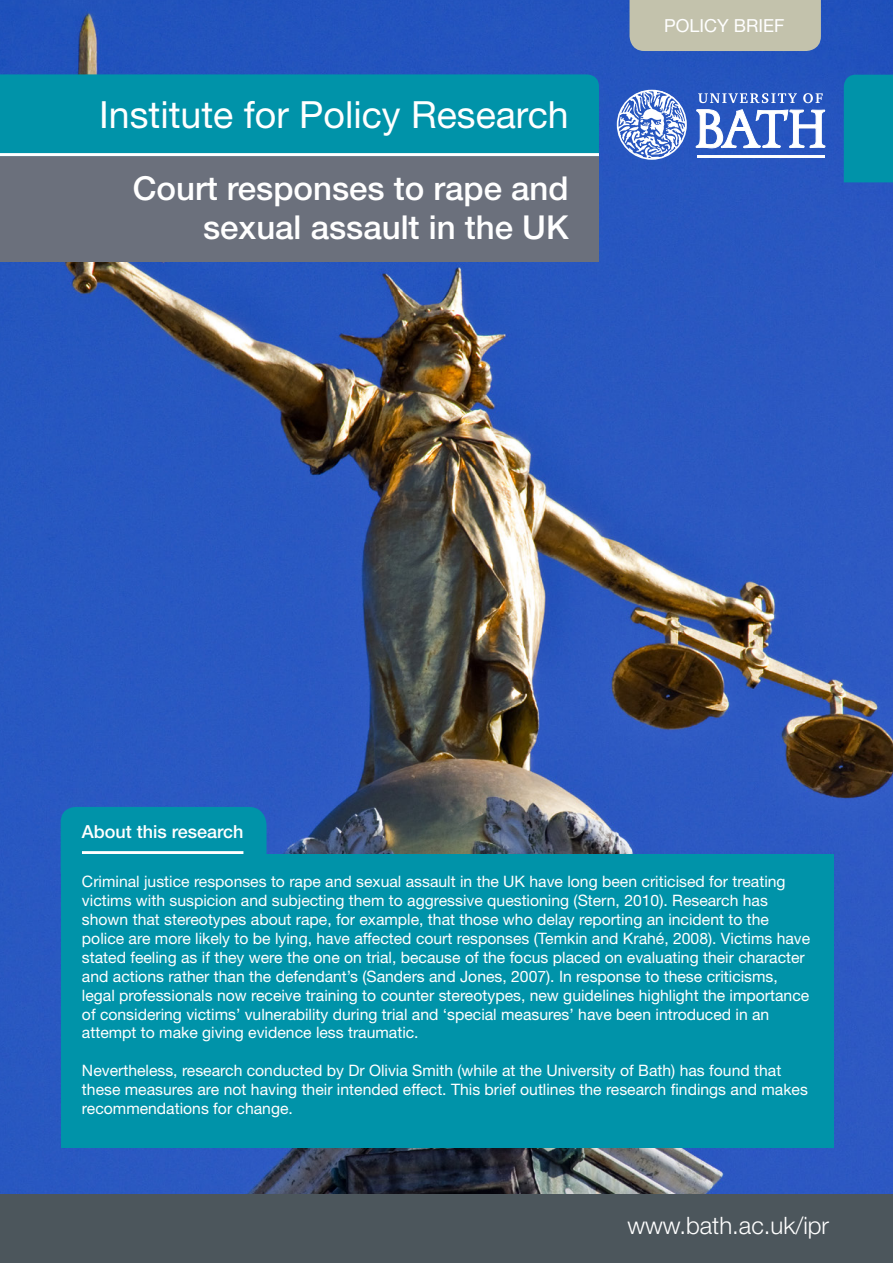
<style>
.page{position:relative;width:893px;height:1263px;background:#fff}
.page>*{position:absolute;margin:0;border:0;box-sizing:border-box;transform-origin:0 0}
.t1{font:37.5px "Helvetica Neue LT Std";color:#fff}
.t2{font:500 33px "Helvetica Neue LT Std";color:#fff}
.t3{font:300 24px "Helvetica Neue LT Std";color:#fff}
.t4{font:500 18px "Helvetica Neue LT Std";color:#fff}
.t5{font:18px "Helvetica Neue LT Std";color:#fff}
.t6{font:15.75px/18.9px "Helvetica Neue LT Std";color:#fff}
</style>
<div class="page">
<img style="left:0;top:0;width:893px;height:1195px">
<div style="left:61px;top:807px;width:206px;height:48px;background:#0093a9"></div>
<div style="left:0;top:155px;width:599px;height:107px;background:#6b707c"></div>
<div style="left:0;top:1195px;width:893px;height:68px;background:#4c565c"></div>
<div style="left:844px;top:75px;width:49px;height:107px;background:#0093a9"></div>
<div style="left:0;top:74px;width:599px;height:79px;background:#0093a9"></div>
<hr style="left:0;top:153px;width:599px;height:3px;background:#fff">
<div style="left:630px;top:0;width:191px;height:51px;background:#c3c2ac"></div>
<hr style="left:82px;top:851px;width:161px;height:3px;background:#fff">
<div style="left:61px;top:855px;width:772px;height:293px;background:#0093a9"></div>
<svg style="left:696px;top:109px;width:129px;height:39px"></svg>
<svg style="left:698px;top:93px;width:99px;height:10px"></svg>
<svg style="left:803px;top:93px;width:20px;height:10px"></svg>
<hr style="left:697px;top:155px;width:127px;height:3px;background:#fff">
<svg style="left:617px;top:90px;width:70px;height:70px"></svg>
<p class="t1" style="left:99px;top:92px;width:471px">Institute for Policy Research</p>
<p class="t2" style="left:133px;top:168px;width:437px">Court responses to rape and</p>
<p class="t2" style="left:203px;top:208px;width:367px">sexual assault in the UK</p>
<p class="t5" style="left:664px;top:15px;width:122px">POLICY BRIEF</p>
<p class="t4" style="left:82px;top:821px;width:163px">About this research</p>
<p class="t6" style="left:82px;top:872px;width:730px">Criminal justice responses to rape and sexual assault in the UK have long been criticised for treating victims with suspicion and subjecting them to aggressive questioning (Stern, 2010). Research has shown that stereotypes about rape, for example, that those who delay reporting an incident to the police are more likely to be lying, have affected court responses (Temkin and Krahé, 2008). Victims have stated feeling as if they were the one on trial, because of the focus placed on evaluating their character and actions rather than the defendant’s (Sanders and Jones, 2007). In response to these criticisms, legal professionals now receive training to counter stereotypes, new guidelines highlight the importance of considering victims’ vulnerability during trial and ‘special measures’ have been introduced in an attempt to make giving evidence less traumatic.</p>
<p class="t6" style="left:82px;top:1061px;width:727px">Nevertheless, research conducted by Dr Olivia Smith (while at the University of Bath) has found that these measures are not having their intended effect. This brief outlines the research findings and makes recommendations for change.</p>
<p class="t3" style="left:627px;top:1211px;width:203px">www.bath.ac.uk/ipr</p>
</div>
